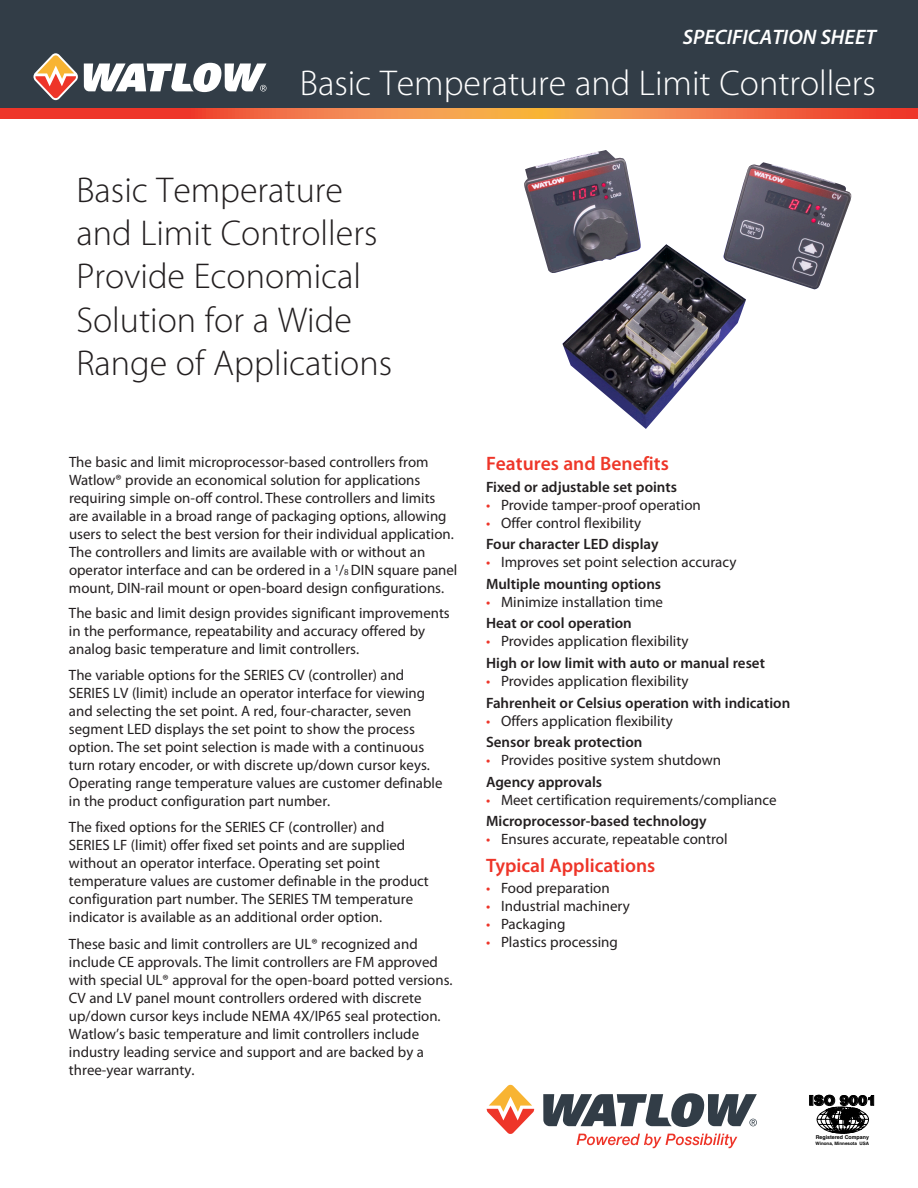
<style>
.page{position:relative;width:918px;height:1188px;background:#fff}
.page>*{position:absolute;margin:0;border:0;box-sizing:border-box;transform-origin:0 0}
.t1{font:300 36px/43.2px "Myriad Pro";color:#231f20}
.t2{font:300 36px "Myriad Pro";color:#fff}
.t3{font:italic 600 21px "Myriad Pro";color:#fff}
.t4{font:600 19.5px "Myriad Pro";color:#ee3829}
.t5{font:600 19.5px "Myriad Pro";color:#ee3529}
.t6{font:15px/18px "Myriad Pro";color:#231f20}
.t7{font:600 15px/21.5px "Myriad Pro";color:#231f20}
.t8{font:900 13.65px "Helvetica";color:#000}
.t9{font:700 5.4px "Helvetica";color:#000}
.t10{font:700 4.5px "Helvetica";color:#000}
.s1{font-size:9px}
.s2{color:#ee3529}
.s3{font-weight:600}
.s4{font-weight:400;color:#ee3529}
.s5{font-weight:400}
</style>
<div class="page">
<div style="left:0;top:0;width:918px;height:108px;background:#323d47"></div>
<svg style="left:817px;top:1106px;width:52px;height:28px"></svg>
<hr style="left:826px;top:1110px;width:34px;height:1px;background:#000">
<svg style="left:84px;top:63px;width:183px;height:29px"></svg>
<svg style="left:33px;top:53px;width:45px;height:47px"></svg>
<svg style="left:0;top:108px;width:918px;height:11px;background:#f16e3f"></svg>
<svg style="left:543px;top:1093px;width:214px;height:34px"></svg>
<svg style="left:487px;top:1084px;width:47px;height:50px"></svg>
<svg style="left:577px;top:1134px;width:160px;height:14px"></svg>
<img style="left:524px;top:150px;width:327px;height:279px">
<h2 class="t3" style="left:683px;top:24px;width:195px">SPECIFICATION SHEET</h2>
<h1 class="t2" style="left:300px;top:64px;width:578px">Basic Temperature and Limit Controllers</h1>
<h1 class="t1" style="left:76px;top:169px;width:317px">Basic Temperature and Limit Controllers<br>Provide Economical<br>Solution for a Wide<br>Range of Applications</h1>
<p class="t6" style="left:69px;top:453px;width:390px">The basic and limit microprocessor-based controllers from Watlow® provide an economical solution for applications requiring simple on-off control. These controllers and limits are available in a broad range of packaging options, allowing users to select the best version for their individual application.<br>The controllers and limits are available with or without an operator interface and can be ordered in a <sup>1</sup>/<span class="s1">8</span> DIN square panel mount, DIN-rail mount or open-board design configurations.</p>
<p class="t6" style="left:69px;top:604px;width:382px">The basic and limit design provides significant improvements in the performance, repeatability and accuracy offered by analog basic temperature and limit controllers.</p>
<p class="t6" style="left:69px;top:666px;width:375px">The variable options for the SERIES CV (controller) and SERIES LV (limit) include an operator interface for viewing and selecting the set point. A red, four-character, seven segment LED displays the set point to show the process option. The set point selection is made with a continuous turn rotary encoder, or with discrete up/down cursor keys.<br>Operating range temperature values are customer definable in the product configuration part number.</p>
<p class="t6" style="left:69px;top:818px;width:361px">The fixed options for the SERIES CF (controller) and SERIES LF (limit) offer fixed set points and are supplied without an operator interface. Operating set point temperature values are customer definable in the product configuration part number. The SERIES TM temperature indicator is available as an additional order option.</p>
<p class="t6" style="left:69px;top:934px;width:385px">These basic and limit controllers are UL® recognized and include CE approvals. The limit controllers are FM approved with special UL® approval for the open-board potted versions.<br>CV and LV panel mount controllers ordered with discrete up/down cursor keys include NEMA 4X/IP65 seal protection.<br>Watlow’s basic temperature and limit controllers include industry leading service and support and are backed by a three-year warranty.</p>
<h3 class="t4" style="left:486px;top:451px;width:184px"><span class="s2">Featur</span>es and Benefit<span class="s2">s</span></h3>
<p class="t7" style="left:486px;top:476px;width:192px">Fixed or adjustable set points</p>
<p class="t6" style="left:486px;top:496px;width:216px"><span class="s2">•</span> Provide tamper-proof operation</p>
<p class="t6" style="left:486px;top:512px;width:174px;line-height:21.5px"><span class="s2">•</span> Offer control flexibility<br><span class="s3">Four character LED display</span></p>
<p class="t6" style="left:486px;top:551px;width:252px;line-height:21.5px"><span class="s2">•</span> Improves set point selection accuracy<br><span class="s3">Multiple mounting options</span></p>
<p class="t6" style="left:486px;top:591px;width:179px;line-height:21.5px"><span class="s2">•</span> Minimize installation time<br><span class="s3">Heat or cool operation</span></p>
<p class="t7" style="left:486px;top:630px;width:280px"><span class="s4">•</span> <span class="s5">Provides application flexibility<br></span>High or low limit with auto or manual reset</p>
<p class="t7" style="left:486px;top:670px;width:306px"><span class="s4">•</span> <span class="s5">Provides application flexibility<br></span>Fahrenheit or Celsius operation with indication</p>
<p class="t6" style="left:486px;top:710px;width:188px;line-height:21.5px"><span class="s2">•</span> Offers application flexibility<br><span class="s3">Sensor break protection</span></p>
<p class="t6" style="left:486px;top:749px;width:237px;line-height:21.5px"><span class="s2">•</span> Provides positive system shutdown<br><span class="s3">Agency approvals</span></p>
<p class="t6" style="left:486px;top:789px;width:292px;line-height:21.5px"><span class="s2">•</span> Meet certification requirements/compliance<br><span class="s3">Microprocessor-based technology</span></p>
<p class="t6" style="left:486px;top:830px;width:243px"><span class="s2">•</span> Ensures accurate, repeatable control</p>
<h3 class="t5" style="left:486px;top:853px;width:171px">Typical Applications</h3>
<p class="t6" style="left:486px;top:879px;width:125px"><span class="s2">•</span> Food preparation</p>
<p class="t6" style="left:486px;top:897px;width:145px"><span class="s2">•</span> Industrial machinery</p>
<p class="t6" style="left:486px;top:915px;width:81px"><span class="s2">•</span> Packaging</p>
<p class="t6" style="left:486px;top:933px;width:134px"><span class="s2">•</span> Plastics processing</p>
<p class="t8" style="left:809px;top:1092px;width:69px">ISO 9001</p>
<p class="t9" style="left:816px;top:1133px;width:55px">Registered Company</p>
<p class="t10" style="left:815px;top:1141px;width:55px">Winona, Minnesota USA</p>
</div>
